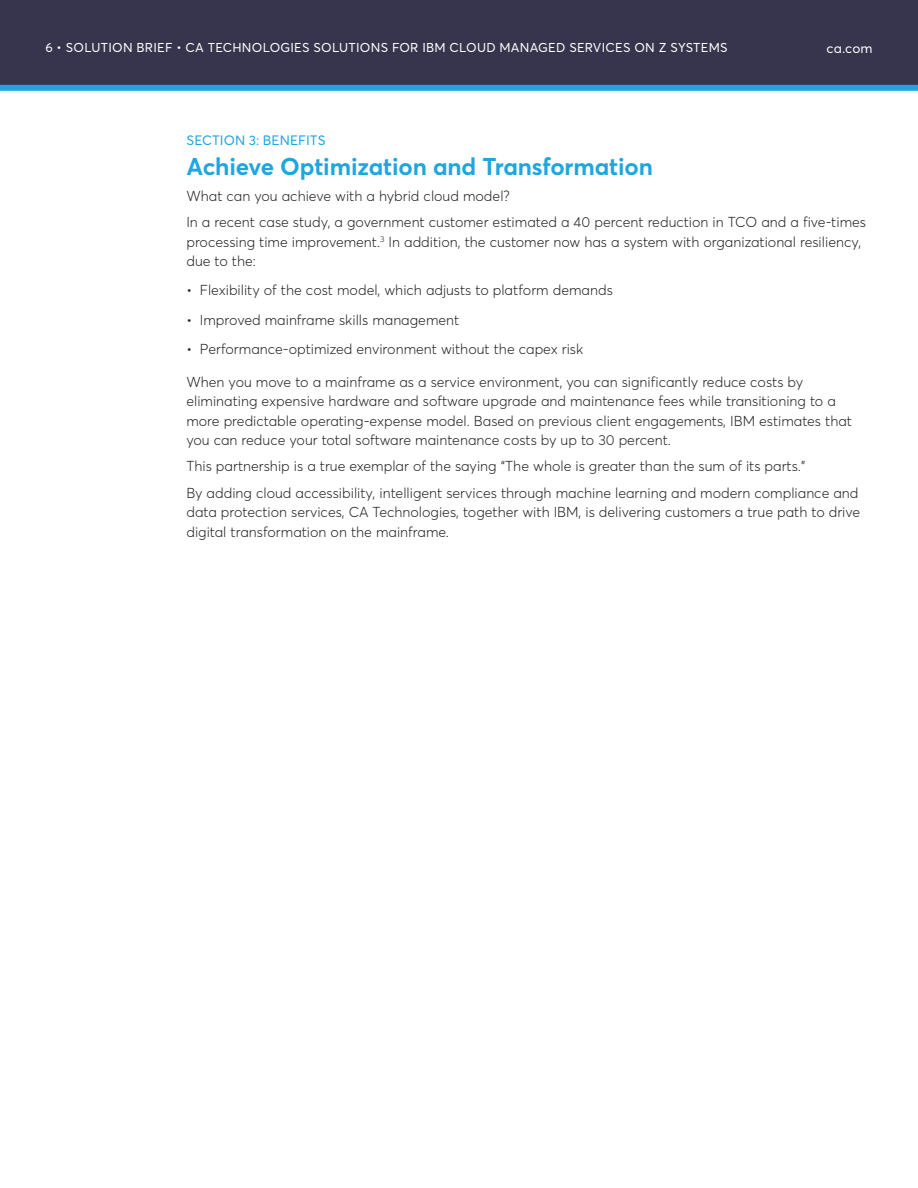
<style>
.page{position:relative;width:918px;height:1188px;background:#fff}
.page>*{position:absolute;margin:0;border:0;box-sizing:border-box;transform-origin:0 0}
.t1{font:700 24px "Averta";letter-spacing:-.005em;color:#1da6df}
.Body_Copy{font:300 14.25px/19.5px "Averta";color:#231f20}
.Section-no_rule{font:13.5px "Averta";letter-spacing:.005em;color:#1da6df}
.t2{font:13.5px "Averta";color:#fff}
.t3{font:12.75px "Averta";letter-spacing:.02em;color:#fff}
</style>
<div class="page">
<svg style="left:0;top:0;width:918px;height:91px;background:#353c56"></svg>
<p class="t3" style="left:45px;top:40px;width:684px">6 • SOLUTION BRIEF • CA TECHNOLOGIES SOLUTIONS FOR IBM CLOUD MANAGED SERVICES ON Z SYSTEMS</p>
<p class="t2" style="left:827px;top:40px;width:48px">ca.com</p>
<p class="Section-no_rule" style="left:186px;top:132px;width:141px">SECTION 3: BENEFITS</p>
<p class="t1" style="left:186px;top:151px;width:468px">Achieve Optimization and Transformation</p>
<p class="Body_Copy" style="left:186px;top:186px;width:325px">What can you achieve with a hybrid cloud model?</p>
<p class="Body_Copy" style="left:186px;top:212px;width:681px">In a recent case study, a government customer estimated a 40 percent reduction in TCO and a five-times processing time improvement.<sup>3</sup> In addition, the customer now has a system with organizational resiliency, due to the:</p>
<p class="Body_Copy" style="left:186px;top:280px;width:428px">• Flexibility of the cost model, which adjusts to platform demands</p>
<p class="Body_Copy" style="left:186px;top:310px;width:275px">• Improved mainframe skills management</p>
<p class="Body_Copy" style="left:186px;top:339px;width:398px">• Performance-optimized environment without the capex risk</p>
<p class="Body_Copy" style="left:186px;top:372px;width:667px">When you move to a mainframe as a service environment, you can significantly reduce costs by eliminating expensive hardware and software upgrade and maintenance fees while transitioning to a more predictable operating-expense model. Based on previous client engagements, IBM estimates that you can reduce your total software maintenance costs by up to 30 percent.</p>
<p class="Body_Copy" style="left:186px;top:457px;width:620px">This partnership is a true exemplar of the saying “The whole is greater than the sum of its parts.”</p>
<p class="Body_Copy" style="left:186px;top:483px;width:675px;text-align:justify">By adding cloud accessibility, intelligent services through machine learning and modern compliance and data protection services, CA Technologies, together with IBM, is delivering customers a true path to drive digital transformation on the mainframe.</p>
</div>
